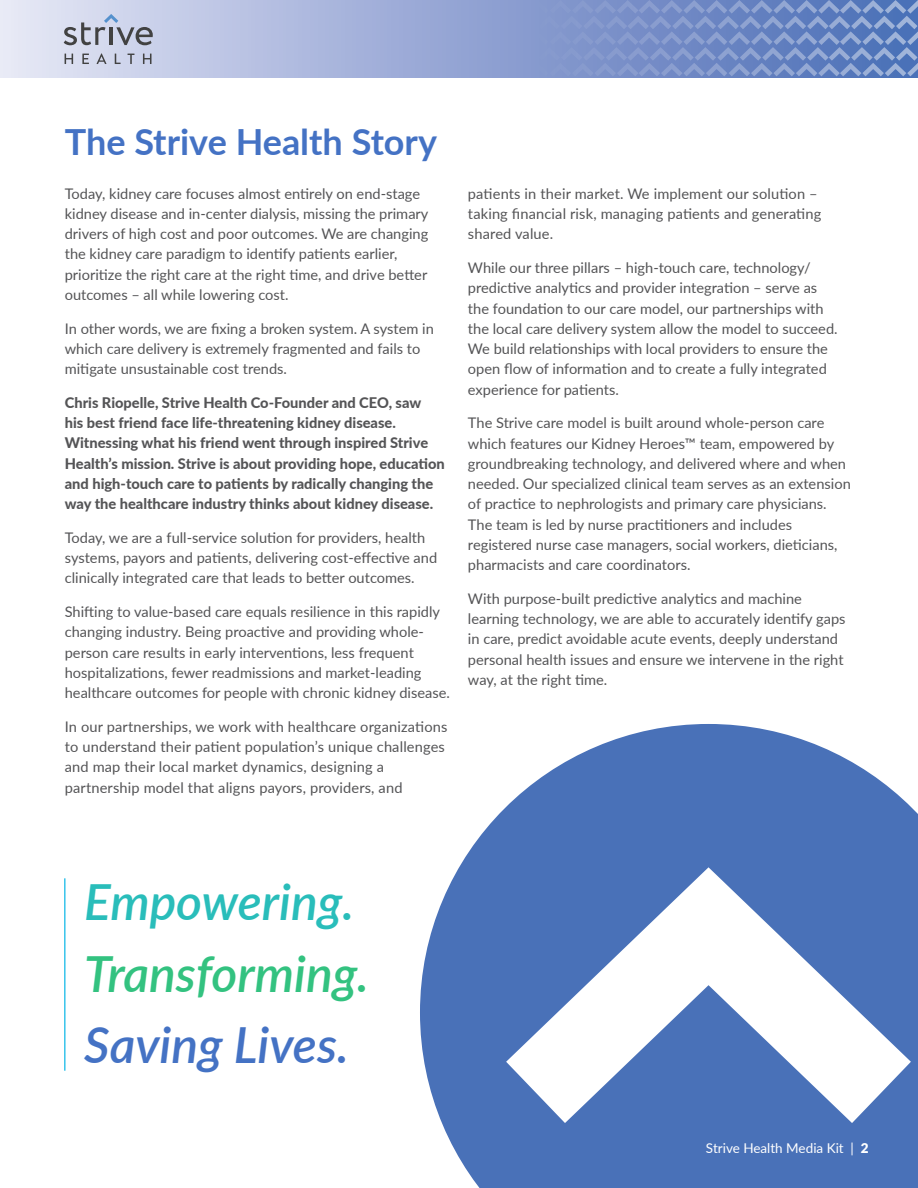
<style>
.page{position:relative;width:918px;height:1188px;background:#fff}
.page>*{position:absolute;margin:0;border:0;box-sizing:border-box;transform-origin:0 0}
.t1{font:italic 600 49.8px "Lato";color:#33c280}
.t2{font:italic 600 49.8px "Lato";color:#4472c4}
.t3{font:italic 600 49.8px "Lato";color:#29bdba}
.t4{font:700 36px "Lato";color:#4472c4}
.t5{font:14.7px/20.2px "Lato";color:#545456}
.t6{font:800 14.7px/20.2px "Lato";color:#545456}
.t7{font:13.5px "Lato";color:#fff}
.s1{font-weight:900}
</style>
<div class="page">
<svg style="left:0;top:0;width:918px;height:77px;background:#b4bee0"></svg>
<svg style="left:65px;top:54px;width:8px;height:10px"></svg>
<svg style="left:82px;top:54px;width:7px;height:10px"></svg>
<svg style="left:97px;top:53px;width:9px;height:11px"></svg>
<svg style="left:115px;top:54px;width:6px;height:10px"></svg>
<svg style="left:128px;top:54px;width:7px;height:10px"></svg>
<svg style="left:143px;top:54px;width:9px;height:10px"></svg>
<svg style="left:64px;top:14px;width:89px;height:31px;background:#afb4c5"></svg>
<svg style="left:516px;top:0;width:402px;height:76px;background:#768fc7"></svg>
<svg style="left:420px;top:724px;width:498px;height:464px;fill:#4971b8"></svg>
<svg style="left:506px;top:867px;width:405px;height:256px;fill:#4971b8"></svg>
<hr style="left:64px;top:878px;width:2px;height:193px;background:#38c4eb">
<h2 class="t4" style="left:65px;top:115px;width:374px">The Strive Health Story</h2>
<p class="t5" style="left:65px;top:183px;width:365px">Today, kidney care focuses almost entirely on end-stage kidney disease and in-center dialysis, missing the primary drivers of high cost and poor outcomes. We are changing the kidney care paradigm to identify patients earlier, prioritize the right care at the right time, and drive better outcomes – all while lowering cost.</p>
<p class="t5" style="left:65px;top:318px;width:371px">In other words, we are fixing a broken system. A system in which care delivery is extremely fragmented and fails to mitigate unsustainable cost trends.</p>
<p class="t6" style="left:65px;top:392px;width:382px">Chris Riopelle, Strive Health Co-Founder and CEO, saw<br>his best friend face life-threatening kidney disease.<br>Witnessing what his friend went through inspired Strive Health’s mission. Strive is about providing hope, education and high-touch care to patients by radically changing the way the healthcare industry thinks about kidney disease.</p>
<p class="t5" style="left:65px;top:527px;width:374px">Today, we are a full-service solution for providers, health systems, payors and patients, delivering cost-effective and clinically integrated care that leads to better outcomes.</p>
<p class="t5" style="left:65px;top:601px;width:387px">Shifting to value-based care equals resilience in this rapidly changing industry. Being proactive and providing whole&shy;person care results in early interventions, less frequent hospitalizations, fewer readmissions and market-leading healthcare outcomes for people with chronic kidney disease.</p>
<p class="t5" style="left:65px;top:716px;width:384px">In our partnerships, we work with healthcare organizations to understand their patient population’s unique challenges and map their local market dynamics, designing a partnership model that aligns payors, providers, and</p>
<p class="t5" style="left:468px;top:183px;width:355px">patients in their market. We implement our solution – taking financial risk, managing patients and generating shared value.</p>
<p class="t5" style="left:468px;top:257px;width:371px">While our three pillars – high-touch care, technology/ predictive analytics and provider integration – serve as the foundation to our care model, our partnerships with the local care delivery system allow the model to succeed.<br>We build relationships with local providers to ensure the open flow of information and to create a fully integrated experience for patients.</p>
<p class="t5" style="left:468px;top:412px;width:384px">The Strive care model is built around whole-person care which features our Kidney Heroes™ team, empowered by groundbreaking technology, and delivered where and when needed. Our specialized clinical team serves as an extension of practice to nephrologists and primary care physicians.<br>The team is led by nurse practitioners and includes registered nurse case managers, social workers, dieticians, pharmacists and care coordinators.</p>
<p class="t5" style="left:468px;top:588px;width:379px">With purpose-built predictive analytics and machine learning technology, we are able to accurately identify gaps in care, predict avoidable acute events, deeply understand personal health issues and ensure we intervene in the right way, at the right time.</p>
<h1 class="t3" style="left:84px;top:866px;width:271px">Empowering.</h1>
<h1 class="t1" style="left:84px;top:937px;width:286px">Transforming.</h1>
<h1 class="t2" style="left:84px;top:1009px;width:266px">Saving Lives.</h1>
<p class="t7" style="left:706px;top:1138px;width:164px">Strive Health Media Kit | <span class="s1">2</span></p>
</div>
